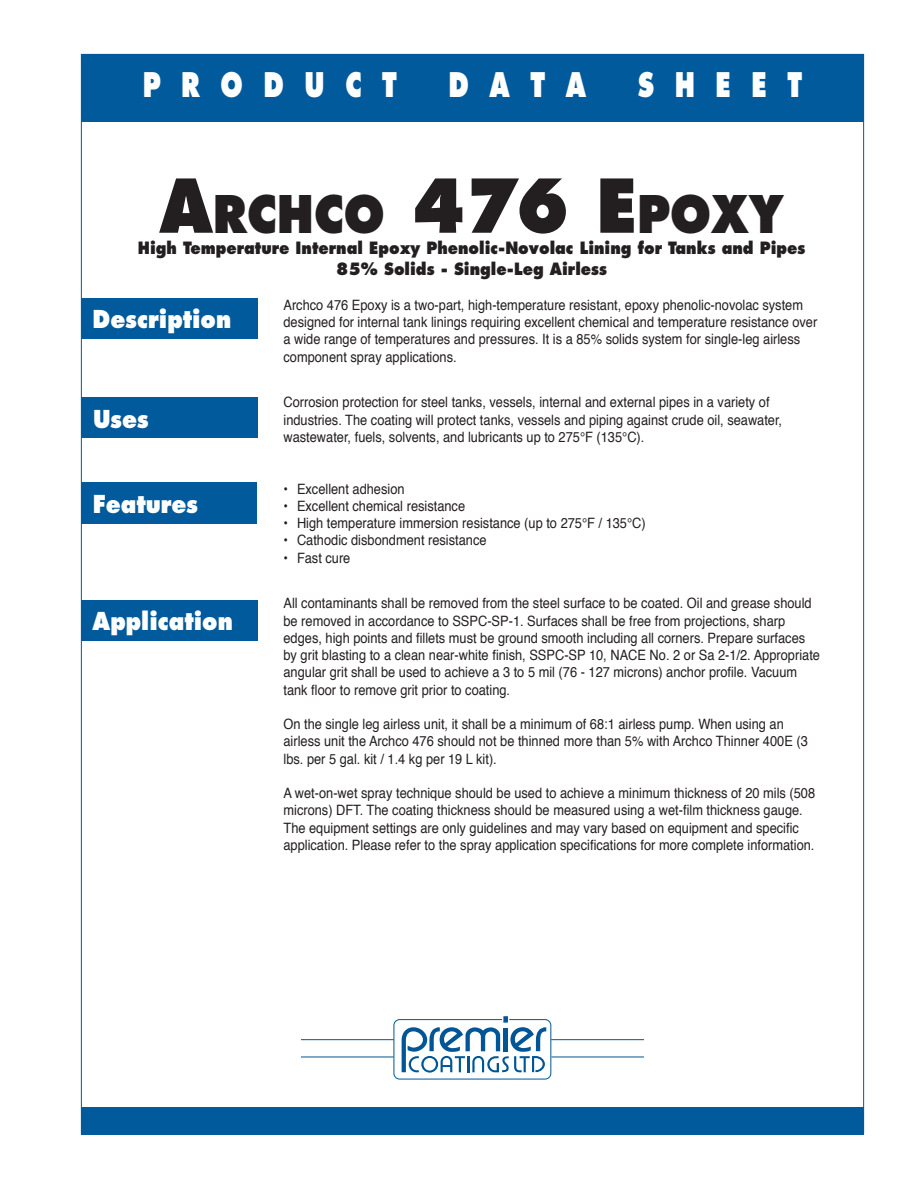
<style>
.page{position:relative;width:918px;height:1188px;background:#fff}
.page>*{position:absolute;margin:0;border:0;box-sizing:border-box;transform-origin:0 0}
.t1{font:800 50.4px "Futura";color:#231f20;scale:.9 1}
.t2{font:800 33px "Futura";color:#fff;scale:.75 1}
.t3{font:800 24px "Futura";color:#fff;scale:.9 1}
.t4{font:800 16.5px/21px "Futura";color:#231f20;text-align:center;scale:.9 1}
.t5{font:14.25px/17.2px "Helvetica";color:#231f20;scale:.9 1}
.s1{font-size:72px}
</style>
<div class="page">
<div style="left:81px;top:54px;width:783px;height:68px;background:#005a9c"></div>
<svg style="left:402px;top:1016px;width:144px;height:57px"></svg>
<div style="left:394px;top:1019px;width:157px;height:60px;border:1px solid #005596;border-radius:6px"></div>
<hr style="left:301px;top:1039px;width:93px;height:1px;background:#005596">
<hr style="left:301px;top:1057px;width:93px;height:1px;background:#005596">
<hr style="left:551px;top:1039px;width:93px;height:1px;background:#005596">
<hr style="left:551px;top:1057px;width:93px;height:1px;background:#005596">
<div style="left:81px;top:1107px;width:783px;height:27px;background:#005a9c"></div>
<div style="left:81px;top:298px;width:176px;height:41px;background:#005a9c"></div>
<div style="left:81px;top:398px;width:176px;height:40px;background:#005a9c"></div>
<div style="left:81px;top:483px;width:175px;height:41px;background:#005a9c"></div>
<div style="left:81px;top:600px;width:176px;height:41px;background:#005a9c"></div>
<h2 class="t2" style="left:143px;top:70px;width:341px">P R O D U C T</h2>
<h2 class="t2" style="left:448px;top:70px;width:185px">D A T A</h2>
<h2 class="t2" style="left:638px;top:70px;width:221px">S H E E T</h2>
<h1 class="t1" style="left:160px;top:191px;width:695px"><span class="s1">A</span>RCHCO <span class="s1">476 E</span>POXY</h1>
<p class="t4" style="left:138px;top:238px;width:743px">High Temperature Internal Epoxy Phenolic-Novolac Lining for Tanks and Pipes<br>85% Solids - Single-Leg Airless</p>
<h3 class="t3" style="left:93px;top:308px;width:156px">Description</h3>
<p class="t5" style="left:284px;top:297px;width:595px">Archco 476 Epoxy is a two-part, high-temperature resistant, epoxy phenolic-novolac system designed for internal tank linings requiring excellent chemical and temperature resistance over a wide range of temperatures and pressures. It is a 85% solids system for single-leg airless component spray applications.</p>
<p class="t5" style="left:284px;top:395px;width:556px">Corrosion protection for steel tanks, vessels, internal and external pipes in a variety of industries. The coating will protect tanks, vessels and piping against crude oil, seawater, wastewater, fuels, solvents, and lubricants up to 275°F (135°C).</p>
<p class="t5" style="left:284px;top:481px;width:136px">• Excellent adhesion</p>
<p class="t5" style="left:284px;top:498px;width:203px">• Excellent chemical resistance</p>
<p class="t5" style="left:284px;top:516px;width:404px">• High temperature immersion resistance (up to 275°F / 135°C)</p>
<p class="t5" style="left:284px;top:533px;width:227px">• Cathodic disbondment resistance</p>
<p class="t5" style="left:284px;top:550px;width:76px">• Fast cure</p>
<p class="t5" style="left:283px;top:596px;width:598px">All contaminants shall be removed from the steel surface to be coated. Oil and grease should be removed in accordance to SSPC-SP-1. Surfaces shall be free from projections, sharp edges, high points and fillets must be ground smooth including all corners. Prepare surfaces by grit blasting to a clean near-white finish, SSPC-SP 10, NACE No. 2 or Sa 2-1/2. Appropriate angular grit shall be used to achieve a 3 to 5 mil (76 - 127 microns) anchor profile. Vacuum tank floor to remove grit prior to coating.</p>
<p class="t5" style="left:283px;top:717px;width:584px">On the single leg airless unit, it shall be a minimum of 68:1 airless pump. When using an airless unit the Archco 476 should not be thinned more than 5% with Archco Thinner 400E (3 lbs. per 5 gal. kit / 1.4 kg per 19 L kit).</p>
<p class="t5" style="left:283px;top:786px;width:592px">A wet-on-wet spray technique should be used to achieve a minimum thickness of 20 mils (508 microns) DFT. The coating thickness should be measured using a wet-film thickness gauge.<br>The equipment settings are only guidelines and may vary based on equipment and specific application. Please refer to the spray application specifications for more complete information.</p>
<h3 class="t3" style="left:93px;top:408px;width:63px">Uses</h3>
<h3 class="t3" style="left:93px;top:493px;width:119px">Features</h3>
<h3 class="t3" style="left:93px;top:610px;width:157px">Application</h3>
</div>
